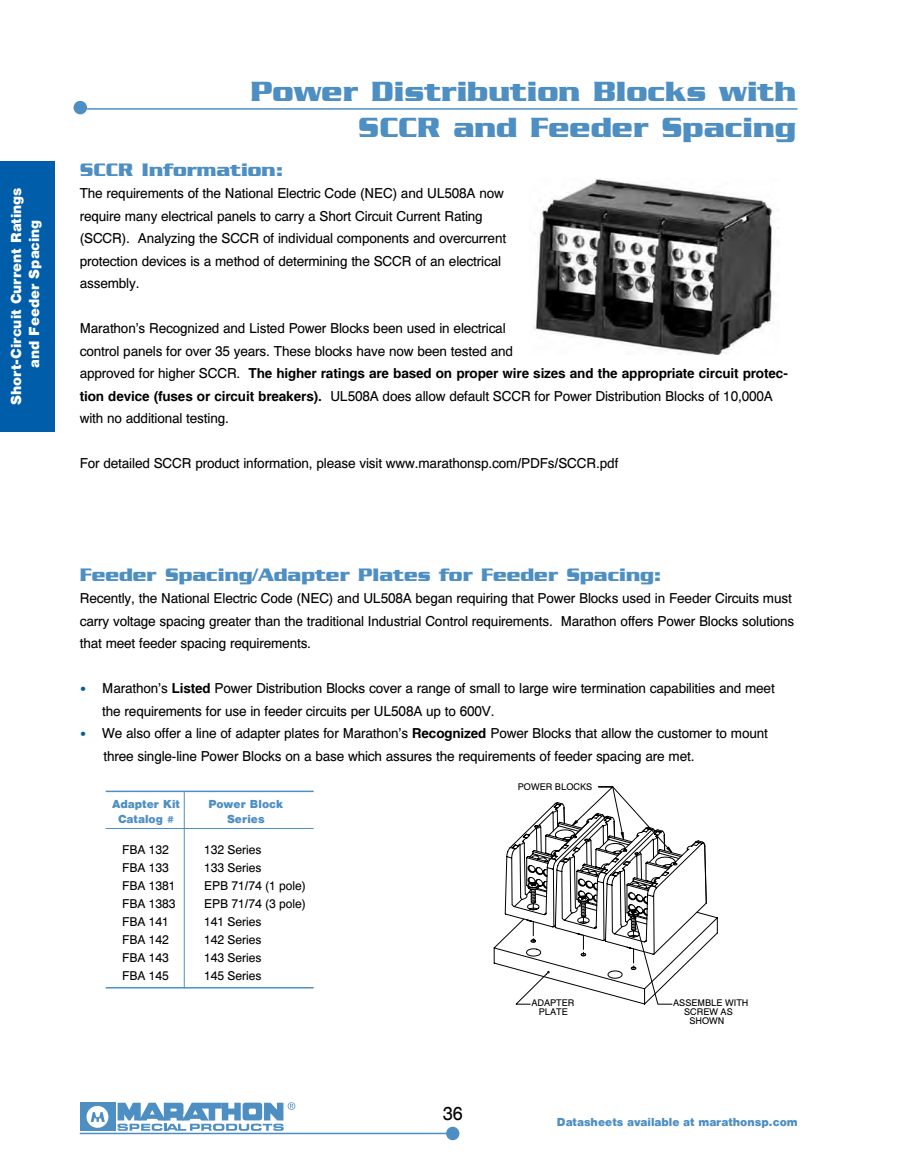
<style>
.page{position:relative;width:905px;height:1175px;background:#fff}
.page>*{position:absolute;margin:0;border:0;box-sizing:border-box;transform-origin:0 0}
.t1{font:700 30px/36px "Serpentine LT";color:#4d8ec3;text-align:right}
.t2{font:700 19.5px "Serpentine LT";color:#4d8ec3}
.t3{font:18px "Helv Normal";color:#000}
.t4{font:900 15px/18px "Helv";color:#fff;text-align:center}
.t5{font:13.5px/22.5px "Helv Normal";letter-spacing:-.01em;color:#000}
.t6{font:700 13.5px "Helv";letter-spacing:-.01em;color:#000}
.t7{font:12px/18px "Helv Normal";color:#000}
.t8{font:900 12px/15px "Helv";color:#4d8ec3;text-align:center}
.t9{font:9.15px/9px "Helv Normal";color:#000;text-align:center}
.s1{font-family:"Helv Normal";font-weight:400}
.s2{font-family:"Helv";font-weight:700}
.s3{font-family:"Serpentine LT";font-weight:700;color:#005daa}
</style>
<div class="page">
<div style="left:80px;top:1102px;width:35px;height:28px;background:#4d8ec3"></div>
<div style="left:86px;top:1105px;width:22px;height:22px;background:#fff;border-radius:50%"></div>
<svg style="left:117px;top:1102px;width:178px;height:28px"></svg>
<svg style="left:91px;top:1112px;width:14px;height:10px"></svg>
<div style="left:446px;top:1126px;width:13px;height:14px;background:#4d8ec3;border-radius:50%"></div>
<hr style="left:80px;top:1132px;width:366px;height:2px;background:#4d8ec3">
<div style="left:74px;top:101px;width:13px;height:13px;background:#4d8ec3;border-radius:50%"></div>
<hr style="left:87px;top:108px;width:710px;height:2px;background:#4d8ec3">
<div style="left:0;top:162px;width:55px;height:270px;background:#005daa"></div>
<img style="left:533px;top:179px;width:241px;height:175px">
<hr style="left:184px;top:792px;width:1px;height:196px;background:#4d8ec3">
<hr style="left:106px;top:790px;width:208px;height:2px;background:#4d8ec3">
<hr style="left:106px;top:828px;width:208px;height:1px;background:#4d8ec3">
<hr style="left:106px;top:987px;width:208px;height:1px;background:#4d8ec3">
<svg style="left:494px;top:786px;width:223px;height:218px"></svg>
<p class="t4" style="left:7px;top:405px;width:219px;rotate:-90deg">Short-Circuit Current Ratings and Feeder Spacing</p>
<h1 class="t1" style="left:250px;top:73px;width:547px">Power Distribution Blocks with<br>SCCR and Feeder Spacing</h1>
<h2 class="t2" style="left:80px;top:158px;width:205px">SCCR Information:</h2>
<p class="t5" style="left:80px;top:182px;width:428px">The requirements of the National Electric Code (NEC) and UL508A now require many electrical panels to carry a Short Circuit Current Rating (SCCR). Analyzing the SCCR of individual components and overcurrent protection devices is a method of determining the SCCR of an electrical assembly.</p>
<p class="t5" style="left:80px;top:317px;width:434px">Marathon’s Recognized and Listed Power Blocks been used in electrical control panels for over 35 years. These blocks have now been tested and</p>
<p class="t6" style="left:80px;top:365px;width:710px"><span class="s1">approved for higher SCCR.</span> The higher ratings are based on proper wire sizes and the appropriate circuit protec-</p>
<p class="t5" style="left:80px;top:384px;width:694px"><span class="s2">tion device (fuses or circuit breakers).</span> UL508A does allow default SCCR for Power Distribution Blocks of 10,000A with no additional testing.</p>
<p class="t5" style="left:80px;top:452px;width:540px">For detailed SCCR product information, please visit www.marathonsp.com/PDFs/SCCR.pdf</p>
<h2 class="t2" style="left:80px;top:563px;width:583px">Feeder Spacing/Adapter Plates for Feeder Spacing:</h2>
<p class="t5" style="left:80px;top:587px;width:716px">Recently, the National Electric Code (NEC) and UL508A began requiring that Power Blocks used in Feeder Circuits must carry voltage spacing greater than the traditional Industrial Control requirements. Marathon offers Power Blocks solutions that meet feeder spacing requirements.</p>
<p class="t5" style="left:102px;top:677px;width:674px;text-indent:-23px"><span class="s3">•</span> Marathon’s <span class="s2">Listed</span> Power Distribution Blocks cover a range of small to large wire termination capabilities and meet the requirements for use in feeder circuits per UL508A up to 600V.</p>
<p class="t5" style="left:103px;top:722px;width:666px;text-indent:-24px"><span class="s3">•</span> We also offer a line of adapter plates for Marathon’s <span class="s2">Recognized</span> Power Blocks that allow the customer to mount three single-line Power Blocks on a base which assures the requirements of feeder spacing are met.</p>
<p class="t8" style="left:112px;top:796px;width:69px">Adapter Kit<br>Catalog #</p>
<p class="t8" style="left:208px;top:796px;width:76px">Power Block<br>Series</p>
<p class="t7" style="left:122px;top:840px;width:55px">FBA 132<br>FBA 133<br>FBA 1381<br>FBA 1383<br>FBA 141<br>FBA 142<br>FBA 143<br>FBA 145</p>
<p class="t7" style="left:204px;top:840px;width:103px">132 Series<br>133 Series<br>EPB 71/74 (1 pole)<br>EPB 71/74 (3 pole)<br>141 Series<br>142 Series<br>143 Series<br>145 Series</p>
<p class="t9" style="left:518px;top:781px;width:76px">POWER BLOCKS</p>
<h3 class="t3" style="left:442px;top:1102px;width:22px">36</h3>
<p class="t9" style="left:531px;top:998px;width:45px">ADAPTER<br>PLATE</p>
<p class="t9" style="left:673px;top:998px;width:77px">ASSEMBLE WITH</p>
<p class="t9" style="left:684px;top:1007px;width:50px">SCREW AS</p>
<p class="t9" style="left:689px;top:1016px;width:37px">SHOWN</p>
<p class="t8" style="left:557px;top:1114px;width:242px">Datasheets available at marathonsp.com</p>
</div>
